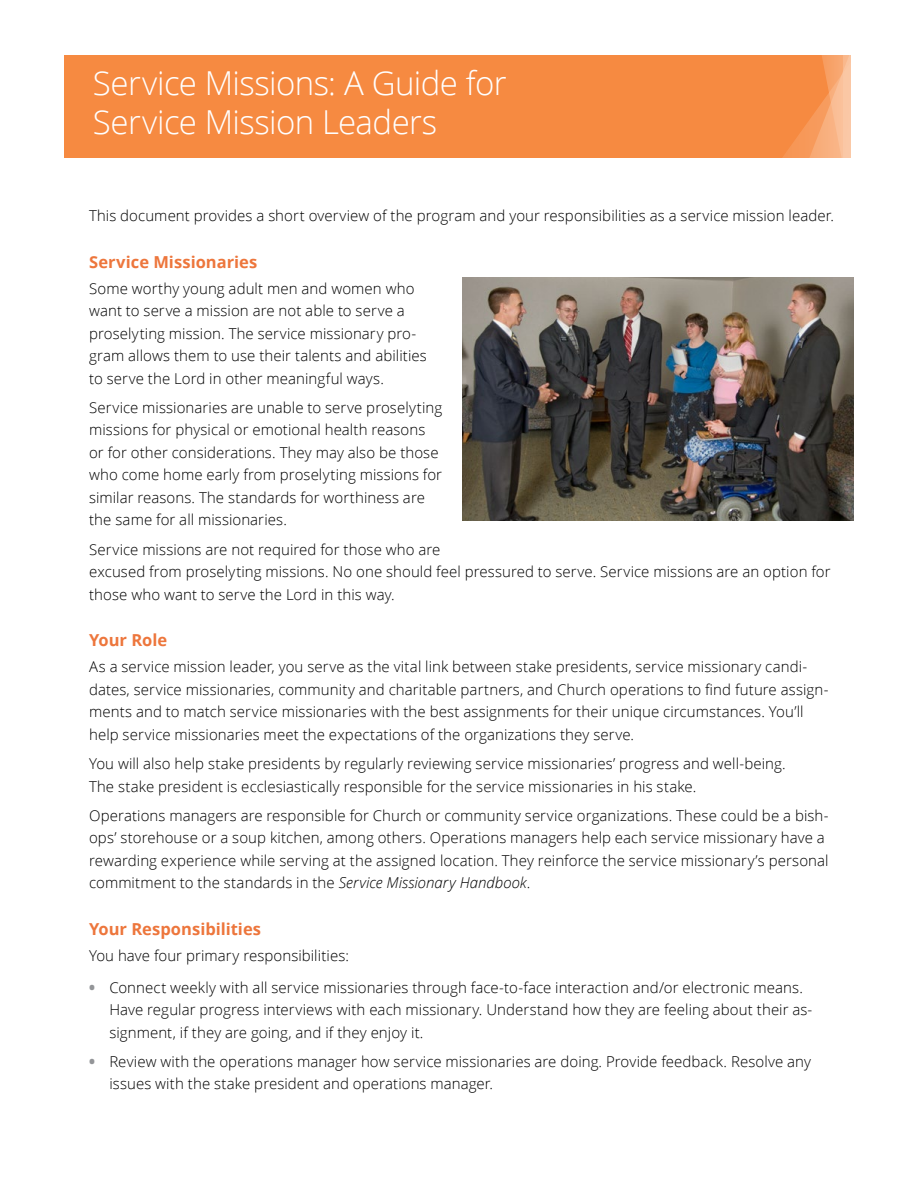
<style>
.page{position:relative;width:918px;height:1188px;background:#fff}
.page>*{position:absolute;margin:0;border:0;box-sizing:border-box;transform-origin:0 0}
.t1{font:300 33px/39px "Zoramlds Lat";letter-spacing:-.02em;color:#fff}
.t2{font:700 16.5px "Zoramlds Lat";color:#ed763c}
.t3{font:300 15px/22.5px "Zoramlds Lat";letter-spacing:.005em;color:#000}
.s1{font-style:italic}
.s2{font-weight:800;color:#939598}
</style>
<div class="page">
<img style="left:463px;top:278px;width:391px;height:243px">
<div style="left:64px;top:55px;width:787px;height:103px;background:#f68a41"></div>
<svg style="left:782px;top:55px;width:62px;height:103px"></svg>
<svg style="left:844px;top:55px;width:7px;height:103px"></svg>
<h1 class="t1" style="left:65px;top:58px;width:634px">Service Missions: A Guide for Area Seventies</h1>
<h1 class="t1" style="left:93px;top:64px;width:415px">Service Missions: A Guide for<br>Service Mission Leaders</h1>
<p class="t3" style="left:89px;top:204px;width:747px">This document provides a short overview of the program and your responsibilities as a service mission leader.</p>
<p class="t2" style="left:89px;top:249px;width:170px">Service Missionaries</p>
<p class="t3" style="left:89px;top:277px;width:339px">Some worthy young adult men and women who want to serve a mission are not able to serve a proselyting mission. The service missionary pro&shy;gram allows them to use their talents and abilities to serve the Lord in other meaningful ways.</p>
<p class="t3" style="left:89px;top:396px;width:355px">Service missionaries are unable to serve proselyting missions for physical or emotional health reasons or for other considerations. They may also be those who come home early from proselyting missions for similar reasons. The standards for worthiness are the same for all missionaries.</p>
<p class="t3" style="left:89px;top:538px;width:743px">Service missions are not required for those who are<br>excused from proselyting missions. No one should feel pressured to serve. Service missions are an option for those who want to serve the Lord in this way.</p>
<p class="t2" style="left:89px;top:628px;width:80px">Your Role</p>
<p class="t3" style="left:89px;top:656px;width:741px">As a service mission leader, you serve as the vital link between stake presidents, service missionary candi&shy;dates, service missionaries, community and charitable partners, and Church operations to find future assign&shy;ments and to match service missionaries with the best assignments for their unique circumstances. You’ll help service missionaries meet the expectations of the organizations they serve.</p>
<p class="t3" style="left:89px;top:752px;width:698px">You will also help stake presidents by regularly reviewing service missionaries’ progress and well-being.<br>The stake president is ecclesiastically responsible for the service missionaries in his stake.</p>
<p class="t3" style="left:89px;top:804px;width:741px">Operations managers are responsible for Church or community service organizations. These could be a bish&shy;ops’ storehouse or a soup kitchen, among others. Operations managers help each service missionary have a rewarding experience while serving at the assigned location. They reinforce the service missionary’s personal commitment to the standards in the <span class="s1">Service Missionary Handbook</span>.</p>
<p class="t2" style="left:89px;top:917px;width:174px">Your Responsibilities</p>
<p class="t3" style="left:89px;top:944px;width:261px">You have four primary responsibilities:</p>
<p class="t3" style="left:109px;top:976px;width:704px;text-indent:-20px"><span class="s2">•</span> Connect weekly with all service missionaries through face-to-face interaction and/or electronic means.<br>Have regular progress interviews with each missionary. Understand how they are feeling about their as&shy;signment, if they are going, and if they enjoy it.</p>
<p class="t3" style="left:109px;top:1050px;width:703px;text-indent:-20px"><span class="s2">•</span> Review with the operations manager how service missionaries are doing. Provide feedback. Resolve any issues with the stake president and operations manager.</p>
</div>
